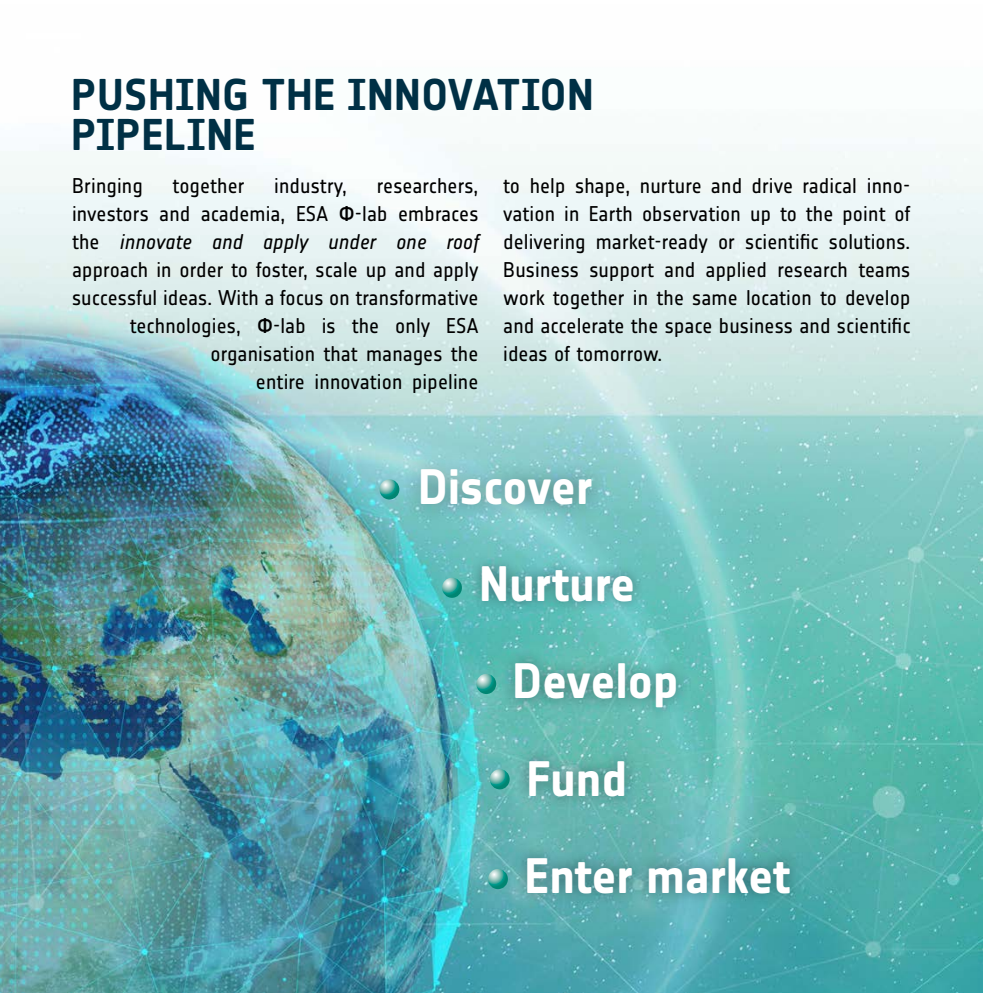
<style>
.page{position:relative;width:983px;height:993px;background:#fff}
.page>*{position:absolute;margin:0;border:0;box-sizing:border-box;transform-origin:0 0}
.t1{font:700 49px "Notes Esa";letter-spacing:-.005em;color:#fff}
.t2{font:700 43.75px/40.2px "Notes Esa";letter-spacing:.01em;color:#003045}
.t3{font:21px/28px "Notes Esa";letter-spacing:.005em;color:#000;text-align:right}
.s1{font-family:"DIN Pro";font-weight:500}
.s2{font-style:italic}
</style>
<div class="page">
<img style="left:0;top:151px;width:982px;height:841px">
<div style="left:402px;top:450px;width:208px;height:73px;background:#000;opacity:.38"></div>
<div style="left:470px;top:555px;width:175px;height:58px;background:#000;opacity:.38"></div>
<div style="left:500px;top:647px;width:191px;height:75px;background:#000;opacity:.38"></div>
<div style="left:515px;top:745px;width:124px;height:64px;background:#000;opacity:.38"></div>
<div style="left:513px;top:843px;width:290px;height:63px;background:#000;opacity:.38"></div>
<svg style="left:379px;top:479px;width:20px;height:20px"></svg>
<svg style="left:442px;top:577px;width:20px;height:20px"></svg>
<svg style="left:476px;top:673px;width:20px;height:20px"></svg>
<svg style="left:489px;top:769px;width:20px;height:20px"></svg>
<svg style="left:488px;top:868px;width:20px;height:20px"></svg>
<h2 class="t2" style="left:71px;top:74px;width:524px">PUSHING THE INNOVATION<br>PIPELINE</h2>
<p class="t3" style="left:72px;top:172px;width:72px">Bringing</p>
<p class="t3" style="left:173px;top:172px;width:73px">together</p>
<p class="t3" style="left:274px;top:172px;width:74px">industry,</p>
<p class="t3" style="left:72px;top:172px;width:408px">researchers,<br>investors and academia, ESA <span class="s1">Φ</span>-lab embraces the <span class="s2">innovate and apply under one roof </span>approach in order to foster, scale up and apply successful ideas. With a focus on transformative technologies, <span class="s1">Φ</span>-lab is the only ESA organisation that manages the<br>entire innovation pipeline</p>
<p class="t3" style="left:503px;top:172px;width:409px;text-align:justify">to help shape, nurture and drive radical inno&shy;vation in Earth observation up to the point of delivering market-ready or scientific solutions.<br>Business support and applied research teams work together in the same location to develop and accelerate the space business and scientific ideas of tomorrow.</p>
<h1 class="t1" style="left:418px;top:458px;width:175px">Discover</h1>
<h1 class="t1" style="left:479px;top:555px;width:157px">Nurture</h1>
<h1 class="t1" style="left:512px;top:652px;width:168px">Develop</h1>
<h1 class="t1" style="left:526px;top:749px;width:102px">Fund</h1>
<h1 class="t1" style="left:524px;top:846px;width:267px">Enter market</h1>
</div>
